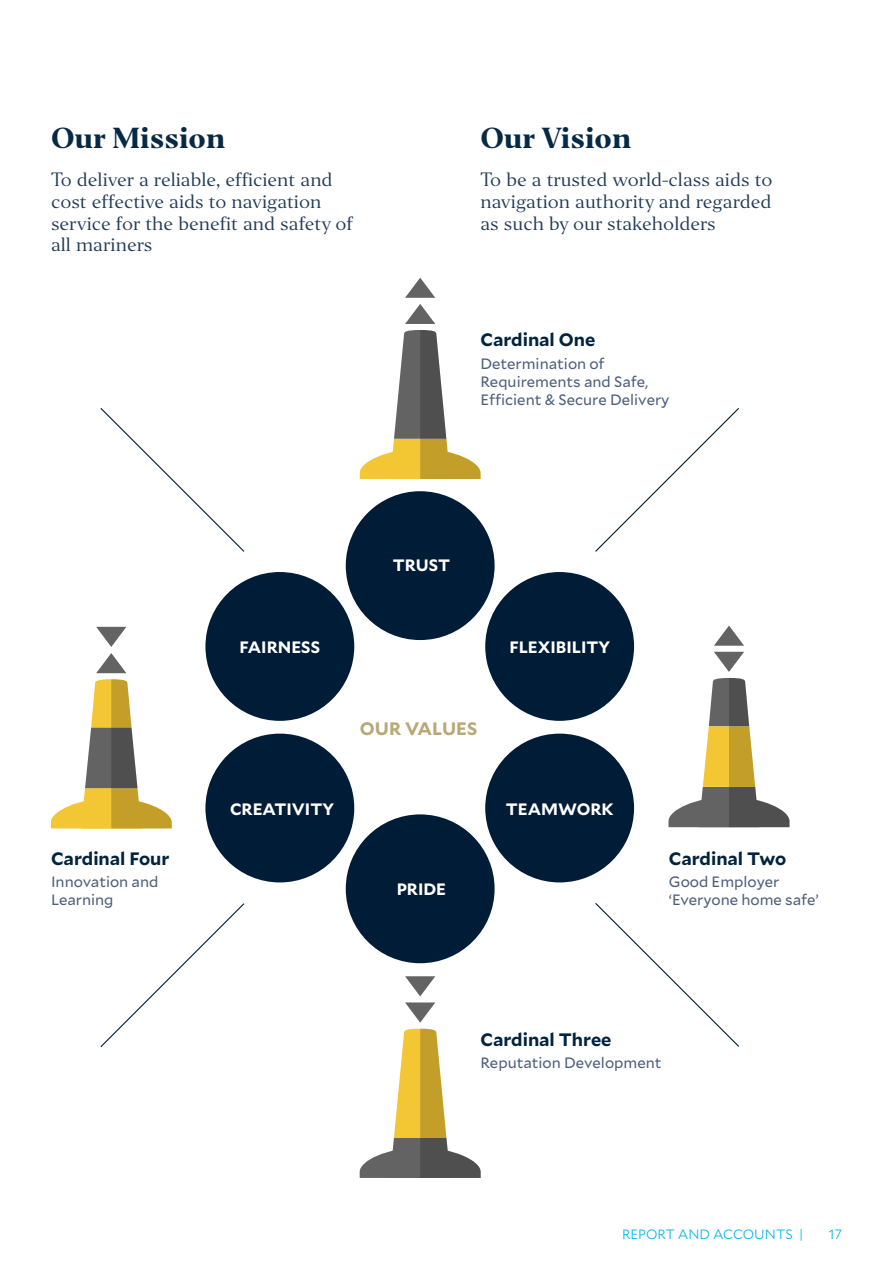
<style>
.page{position:relative;width:893px;height:1263px;background:#fff}
.page>*{position:absolute;margin:0;border:0;box-sizing:border-box;transform-origin:0 0}
.t1{font:800 27px "Editor";color:#062a46}
.t2{font:18px/21.6px "Editor";color:#1f3a57}
.t3{font:700 18px "Mallory";color:#00233e}
.t4{font:700 18px "Mallory";color:#b8a876}
.t5{font:700 16.5px "Mallory";color:#fff}
.t6{font:15px/18px "Mallory";color:#4c5f7c}
.t7{font:300 13.5px "Mallory";color:#00b5e5}
</style>
<div class="page">
<div style="left:346px;top:491px;width:149px;height:149px;background:#001c37;border-radius:50%"></div>
<div style="left:346px;top:814px;width:149px;height:149px;background:#001c37;border-radius:50%"></div>
<div style="left:485px;top:572px;width:149px;height:149px;background:#001c37;border-radius:50%"></div>
<div style="left:485px;top:734px;width:149px;height:148px;background:#001c37;border-radius:50%"></div>
<div style="left:205px;top:734px;width:149px;height:148px;background:#001c37;border-radius:50%"></div>
<div style="left:205px;top:572px;width:149px;height:149px;background:#001c37;border-radius:50%"></div>
<svg style="left:714px;top:625px;width:30px;height:21px"></svg>
<svg style="left:714px;top:652px;width:30px;height:20px"></svg>
<svg style="left:669px;top:678px;width:120px;height:149px"></svg>
<svg style="left:405px;top:304px;width:30px;height:20px"></svg>
<svg style="left:405px;top:278px;width:30px;height:20px"></svg>
<svg style="left:360px;top:330px;width:120px;height:149px"></svg>
<svg style="left:405px;top:976px;width:30px;height:20px"></svg>
<svg style="left:405px;top:1002px;width:30px;height:21px"></svg>
<svg style="left:360px;top:1029px;width:120px;height:149px"></svg>
<svg style="left:96px;top:627px;width:30px;height:20px"></svg>
<svg style="left:96px;top:653px;width:30px;height:20px"></svg>
<svg style="left:51px;top:679px;width:121px;height:149px"></svg>
<svg style="left:100px;top:408px;width:145px;height:144px"></svg>
<svg style="left:595px;top:408px;width:144px;height:144px"></svg>
<svg style="left:100px;top:903px;width:145px;height:144px"></svg>
<svg style="left:595px;top:903px;width:144px;height:144px"></svg>
<h1 class="t1" style="left:51px;top:120px;width:176px">Our Mission</h1>
<p class="t2" style="left:51px;top:169px;width:304px">To deliver a reliable, efficient and cost effective aids to navigation service for the benefit and safety of all mariners</p>
<h1 class="t1" style="left:480px;top:120px;width:152px">Our Vision</h1>
<p class="t2" style="left:480px;top:169px;width:293px;text-align:justify">To be a trusted world-class aids to navigation authority and regarded as such by our stakeholders</p>
<p class="t3" style="left:480px;top:326px;width:116px">Cardinal One</p>
<p class="t6" style="left:480px;top:353px;width:191px">Determination of<br>Requirements and Safe,<br>Efficient &amp; Secure Delivery</p>
<p class="t5" style="left:240px;top:635px;width:82px">FAIRNESS</p>
<p class="t5" style="left:393px;top:553px;width:59px">TRUST</p>
<p class="t5" style="left:509px;top:635px;width:102px">FLEXIBILITY</p>
<p class="t3" style="left:51px;top:845px;width:120px">Cardinal Four</p>
<p class="t6" style="left:51px;top:872px;width:109px">Innovation and<br>Learning</p>
<p class="t4" style="left:360px;top:715px;width:119px">OUR VALUES</p>
<p class="t5" style="left:230px;top:796px;width:105px">CREATIVITY</p>
<p class="t5" style="left:397px;top:877px;width:51px">PRIDE</p>
<p class="t5" style="left:506px;top:796px;width:109px">TEAMWORK</p>
<p class="t3" style="left:669px;top:845px;width:119px">Cardinal Two</p>
<p class="t6" style="left:669px;top:872px;width:151px">Good Employer ‘Everyone home safe’</p>
<p class="t3" style="left:480px;top:1026px;width:133px">Cardinal Three</p>
<p class="t6" style="left:480px;top:1053px;width:183px">Reputation Development</p>
<p class="t7" style="left:622px;top:1225px;width:183px">REPORT AND ACCOUNTS |</p>
<p class="t7" style="left:829px;top:1225px;width:15px">17</p>
</div>
